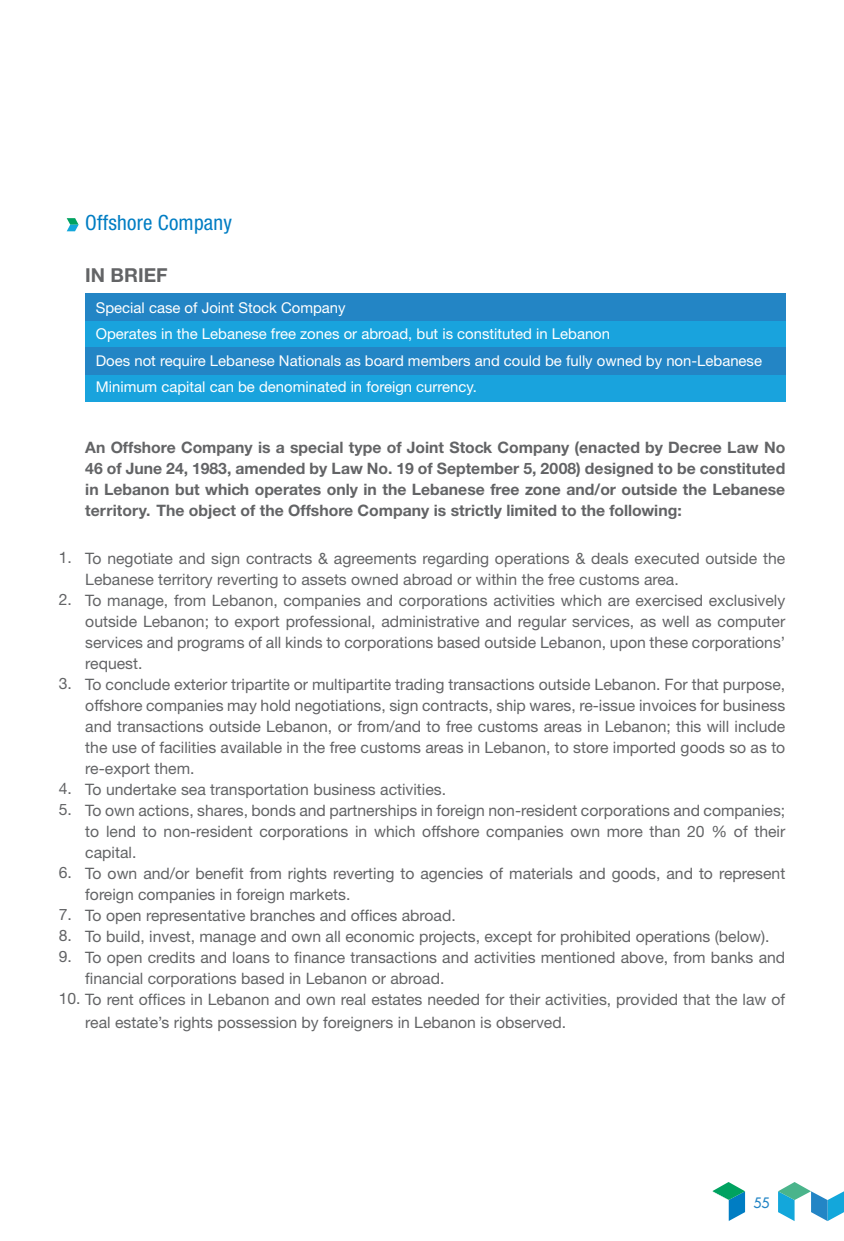
<style>
.page{position:relative;width:844px;height:1241px;background:#fff}
.page>*{position:absolute;margin:0;border:0;box-sizing:border-box;transform-origin:0 0}
.t1{font:condensed 21px "Helvetica Neue";letter-spacing:.01em;color:#007dc3}
.t2{font:700 19.25px "Helvetica Neue CE";color:#636466}
.t3{font:15.75px/21px "Helvetica Neue";color:#636466}
.t4{font:700 15.75px/21px "Helvetica Neue CE";color:#636466;text-align:justify}
.t5{font:14.88px/26.2px "Helvetica Neue";color:#fff}
.t6{font:14px "Futura";color:#2385c5}
</style>
<div class="page">
<svg style="left:778px;top:1182px;width:65px;height:38px"></svg>
<svg style="left:712px;top:1182px;width:32px;height:39px"></svg>
<svg style="left:67px;top:218px;width:12px;height:13px"></svg>
<div style="left:85px;top:320px;width:700px;height:27px;background:#19a3dd"></div>
<div style="left:85px;top:374px;width:700px;height:28px;background:#19a3dd"></div>
<div style="left:85px;top:293px;width:700px;height:27px;background:#2385c5"></div>
<div style="left:85px;top:347px;width:700px;height:27px;background:#2385c5"></div>
<h1 class="t1" style="left:85px;top:211px;width:148px">Offshore Company</h1>
<p class="t2" style="left:85px;top:263px;width:84px">IN BRIEF</p>
<p class="t5" style="left:96px;top:294px;width:667px">Special case of Joint Stock Company<br>Operates in the Lebanese free zones or abroad, but is constituted in Lebanon<br>Does not require Lebanese Nationals as board members and could be fully owned by non-Lebanese Minimum capital can be denominated in foreign currency.</p>
<p class="t4" style="left:85px;top:437px;width:701px">An Offshore Company is a special type of Joint Stock Company (enacted by Decree Law No 46 of June 24, 1983, amended by Law No. 19 of September 5, 2008) designed to be constituted in Lebanon but which operates only in the Lebanese free zone and/or outside the Lebanese territory. The object of the Offshore Company is strictly limited to the following:</p>
<p class="t3" style="left:85px;top:547px;width:701px">To negotiate and sign contracts &amp; agreements regarding operations &amp; deals executed outside the Lebanese territory reverting to assets owned abroad or within the free customs area.<br>To manage, from Lebanon, companies and corporations activities which are exercised exclusively outside Lebanon; to export professional, administrative and regular services, as well as computer services and programs of all kinds to corporations based outside Lebanon, upon these corporations’ request.<br>To conclude exterior tripartite or multipartite trading transactions outside Lebanon. For that purpose, offshore companies may hold negotiations, sign contracts, ship wares, re-issue invoices for business and transactions outside Lebanon, or from/and to free customs areas in Lebanon; this will include the use of facilities available in the free customs areas in Lebanon, to store imported goods so as to re-export them.<br>To undertake sea transportation business activities.<br>To own actions, shares, bonds and partnerships in foreign non-resident corporations and companies; to lend to non-resident corporations in which offshore companies own more than 20 % of their capital.<br>To own and/or benefit from rights reverting to agencies of materials and goods, and to represent foreign companies in foreign markets.<br>To open representative branches and offices abroad.<br>To build, invest, manage and own all economic projects, except for prohibited operations (below).<br>To open credits and loans to finance transactions and activities mentioned above, from banks and financial corporations based in Lebanon or abroad.</p>
<p class="t3" style="left:85px;top:987px;width:701px;line-height:22.8px;text-indent:-27px">10. To rent offices in Lebanon and own real estates needed for their activities, provided that the law of real estate’s rights possession by foreigners in Lebanon is observed.</p>
<p class="t3" style="left:59px;top:546px;width:15px">1.</p>
<p class="t3" style="left:59px;top:588px;width:15px">2.</p>
<p class="t3" style="left:59px;top:672px;width:15px">3.</p>
<p class="t3" style="left:59px;top:777px;width:15px">4.<br>5.</p>
<p class="t3" style="left:59px;top:861px;width:15px">6.</p>
<p class="t3" style="left:59px;top:903px;width:15px;text-align:justify">7.<br>8.<br>9.</p>
<p class="t6" style="left:753px;top:1193px;width:18px">55</p>
</div>
